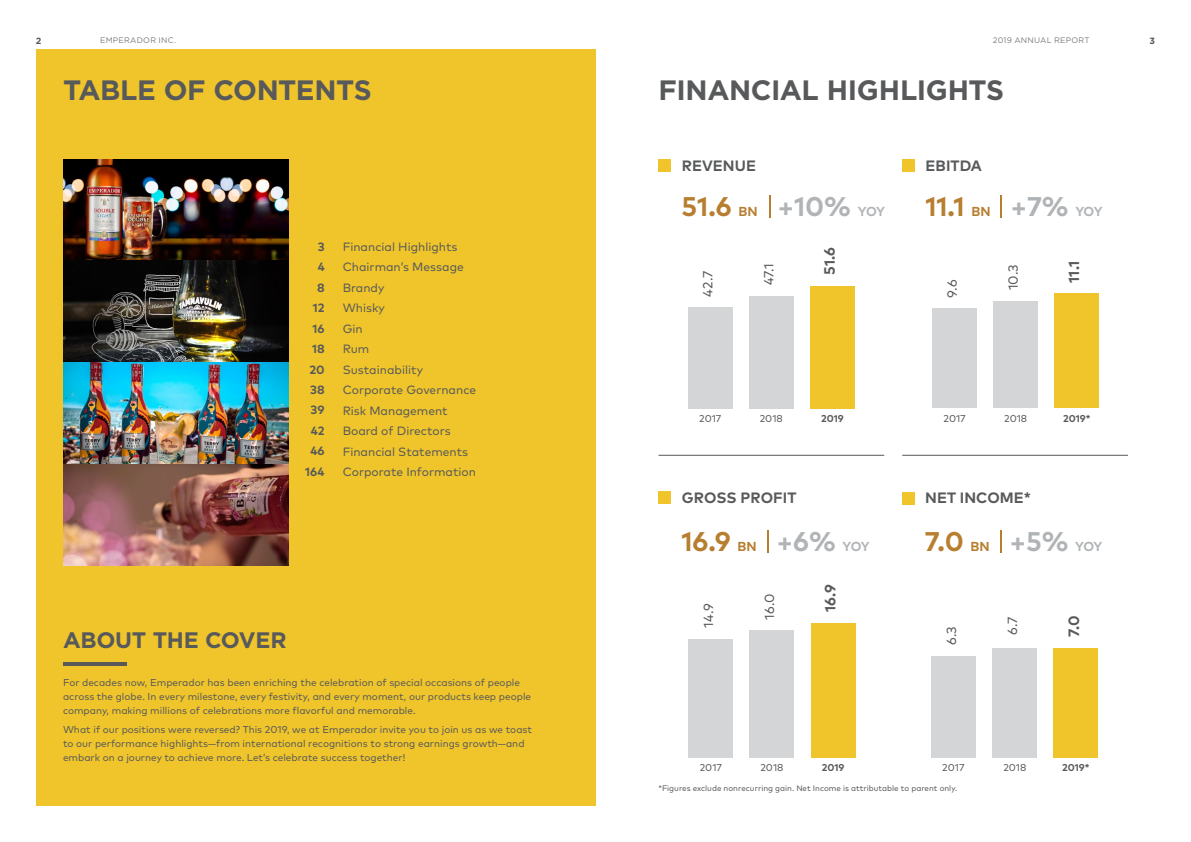
<style>
.page{position:relative;width:1191px;height:842px;background:#fff}
.page>*{position:absolute;margin:0;border:0;box-sizing:border-box;transform-origin:0 0}
.t1{font:700 28px "Gotham HTF";letter-spacing:-.015em;color:#58595b}
.t2{font:700 27px "Mark Pro";color:#b77e30}
.t3{font:700 22.4px "Gotham HTF";letter-spacing:-.015em;color:#58595b}
.t4{font:700 15px "Mark Pro";letter-spacing:.005em;color:#58595b}
.t5{font:700 14.9px "Mark Pro";color:#58595b}
.t6{font:13.3px "Mark Pro";color:#58595b}
.t7{font:12px/20.5px "Mark Pro";color:#58595b}
.t8{font:700 12px/20.5px "Mark Pro";letter-spacing:.01em;color:#58595b;text-align:right}
.t9{font:10px/14px "Mark Pro";color:#58595b}
.t10{font:700 10px "Mark Pro";color:#58595b}
.t11{font:700 9px "Gotham HTF";color:#58595b}
.t12{font:8px "Mark Pro";color:#58595b}
.t13{font:8px "Gotham HTF";letter-spacing:.025em;color:#797a7d}
.s1{font-size:13px}
.s2{color:#b1b4b6}
.s3{font-size:13px;color:#b1b4b6}
</style>
<div class="page">
<div style="left:36px;top:49px;width:559px;height:757px;background:#efc52b"></div>
<div style="left:658px;top:159px;width:13px;height:13px;background:#efc52b"></div>
<div style="left:902px;top:492px;width:12px;height:12px;background:#efc52b"></div>
<div style="left:658px;top:491px;width:13px;height:13px;background:#efc52b"></div>
<div style="left:902px;top:159px;width:13px;height:13px;background:#efc52b"></div>
<hr style="left:658px;top:455px;width:226px;height:1px;background:#58595b">
<hr style="left:902px;top:455px;width:226px;height:1px;background:#58595b">
<div style="left:810px;top:286px;width:44px;height:122px;background:#efc52b"></div>
<div style="left:1053px;top:648px;width:45px;height:109px;background:#efc52b"></div>
<div style="left:992px;top:648px;width:45px;height:109px;background:#d4d5d6"></div>
<div style="left:931px;top:656px;width:45px;height:101px;background:#d4d5d6"></div>
<div style="left:811px;top:623px;width:44px;height:135px;background:#efc52b"></div>
<div style="left:750px;top:631px;width:44px;height:127px;background:#d4d5d6"></div>
<div style="left:688px;top:639px;width:45px;height:119px;background:#d4d5d6"></div>
<div style="left:1054px;top:293px;width:45px;height:114px;background:#efc52b"></div>
<div style="left:993px;top:301px;width:45px;height:106px;background:#d4d5d6"></div>
<div style="left:932px;top:308px;width:44px;height:99px;background:#d4d5d6"></div>
<img style="left:63px;top:159px;width:226px;height:407px">
<hr style="left:63px;top:663px;width:63px;height:3px;background:#58595b">
<div style="left:749px;top:296px;width:44px;height:112px;background:#d4d5d6"></div>
<div style="left:688px;top:307px;width:44px;height:101px;background:#d4d5d6"></div>
<svg style="left:769px;top:195px;width:1px;height:23px"></svg>
<hr style="left:1000px;top:195px;width:2px;height:23px;background:#b77e30">
<svg style="left:767px;top:530px;width:1px;height:22px"></svg>
<svg style="left:1000px;top:530px;width:1px;height:22px"></svg>
<p class="t11" style="left:36px;top:35px;width:7px">2</p>
<p class="t13" style="left:100px;top:35px;width:77px">EMPERADOR INC.</p>
<p class="t13" style="left:992px;top:35px;width:98px">2019 ANNUAL REPORT</p>
<p class="t11" style="left:1149px;top:35px;width:7px">3</p>
<h1 class="t1" style="left:63px;top:74px;width:310px">TABLE OF CONTENTS</h1>
<p class="t8" style="left:305px;top:235px;width:21px">3<br>4<br>8<br>12<br>16<br>18<br>20<br>38<br>39<br>42<br>46<br>164</p>
<p class="t7" style="left:343px;top:235px;width:135px">Financial Highlights<br>Chairman’s Message<br>Brandy<br>Whisky<br>Gin<br>Rum<br>Sustainability<br>Corporate Governance<br>Risk Management<br>Board of Directors<br>Financial Statements<br>Corporate Information</p>
<h3 class="t3" style="left:63px;top:628px;width:225px">ABOUT THE COVER</h3>
<p class="t9" style="left:63px;top:675px;width:469px">For decades now, Emperador has been enriching the celebration of special occasions of people across the globe. In every milestone, every festivity, and every moment, our products keep people company, making millions of celebrations more flavorful and memorable.</p>
<p class="t9" style="left:63px;top:721px;width:470px">What if our positions were reversed? This 2019, we at Emperador invite you to join us as we toast to our performance highlights—from international recognitions to strong earnings growth—and embark on a journey to achieve more. Let’s celebrate success together!</p>
<h1 class="t1" style="left:658px;top:74px;width:347px">FINANCIAL HIGHLIGHTS</h1>
<h3 class="t4" style="left:681px;top:154px;width:76px">REVENUE</h3>
<h2 class="t2" style="left:681px;top:186px;width:205px">51.6 <span class="s1">BN</span> <span class="s2">+10%</span> <span class="s3">YOY</span></h2>
<h3 class="t6" style="left:698px;top:297px;width:27px;rotate:-90deg">42.7</h3>
<h3 class="t6" style="left:759px;top:285px;width:23px;rotate:-90deg">47.1</h3>
<h3 class="t5" style="left:818px;top:275px;width:29px;rotate:-90deg">51.6</h3>
<h3 class="t4" style="left:925px;top:154px;width:58px">EBITDA</h3>
<h2 class="t2" style="left:925px;top:186px;width:179px">11.1 <span class="s1">BN</span> <span class="s2">+7%</span> <span class="s3">YOY</span></h2>
<h3 class="t6" style="left:942px;top:298px;width:20px;rotate:-90deg">9.6</h3>
<h3 class="t6" style="left:1003px;top:290px;width:27px;rotate:-90deg">10.3</h3>
<h3 class="t5" style="left:1062px;top:283px;width:23px;rotate:-90deg">11.1</h3>
<p class="t10" style="left:821px;top:411px;width:24px">2019</p>
<p class="t9" style="left:943px;top:410px;width:24px">2017</p>
<p class="t9" style="left:699px;top:410px;width:24px">2017</p>
<p class="t9" style="left:1004px;top:410px;width:25px">2018</p>
<p class="t9" style="left:760px;top:410px;width:25px">2018</p>
<p class="t10" style="left:1063px;top:411px;width:29px">2019*</p>
<h3 class="t4" style="left:681px;top:487px;width:116px">GROSS PROFIT</h3>
<h3 class="t4" style="left:925px;top:487px;width:107px">NET INCOME*</h3>
<h2 class="t2" style="left:681px;top:521px;width:190px">16.9 <span class="s1">BN</span> <span class="s2">+6%</span> <span class="s3">YOY</span></h2>
<h2 class="t2" style="left:924px;top:521px;width:179px">7.0 <span class="s1">BN</span> <span class="s2">+5%</span> <span class="s3">YOY</span></h2>
<h3 class="t6" style="left:698px;top:628px;width:26px;rotate:-90deg">14.9</h3>
<h3 class="t6" style="left:759px;top:620px;width:28px;rotate:-90deg">16.0</h3>
<h3 class="t5" style="left:819px;top:612px;width:29px;rotate:-90deg">16.9</h3>
<h3 class="t6" style="left:941px;top:645px;width:20px;rotate:-90deg">6.3</h3>
<h3 class="t6" style="left:1002px;top:635px;width:20px;rotate:-90deg">6.7</h3>
<h3 class="t5" style="left:1062px;top:637px;width:23px;rotate:-90deg">7.0</h3>
<p class="t10" style="left:821px;top:760px;width:24px">2019</p>
<p class="t10" style="left:1062px;top:760px;width:29px">2019*</p>
<p class="t9" style="left:700px;top:760px;width:24px">2017</p>
<p class="t9" style="left:942px;top:760px;width:24px">2017</p>
<p class="t12" style="left:658px;top:782px;width:300px">*Figures exclude nonrecurring gain. Net Income is attributable to parent only.</p>
<p class="t9" style="left:760px;top:760px;width:25px">2018</p>
<p class="t9" style="left:1003px;top:760px;width:25px">2018</p>
</div>
